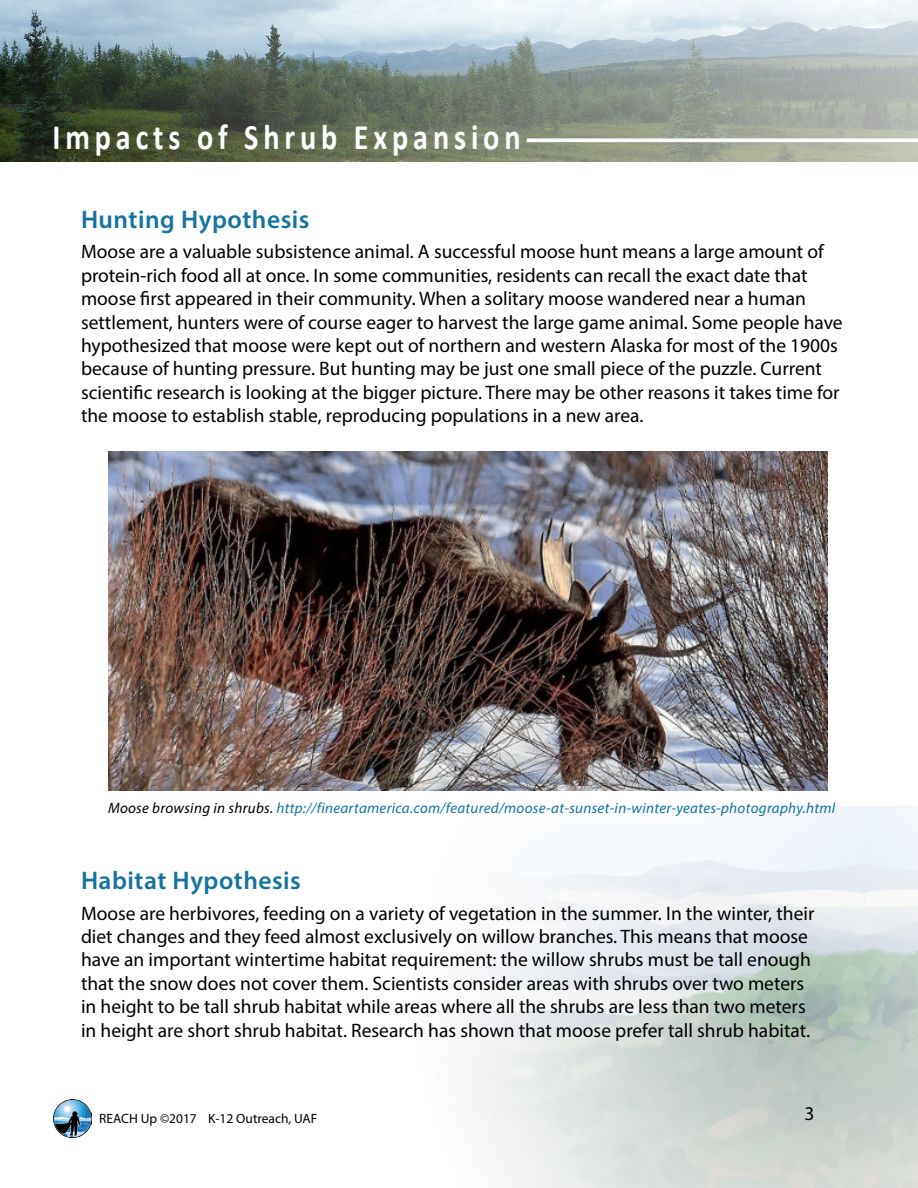
<style>
.page{position:relative;width:918px;height:1188px;background:#fff}
.page>*{position:absolute;margin:0;border:0;box-sizing:border-box;transform-origin:0 0}
.t1{font:700 36px "Calibri";letter-spacing:.16em;color:#fff;scale:.84 1}
.t2{font:600 25.5px "Myriad Pro";letter-spacing:.02em;color:#1672a0}
.t3{font:19.5px/23.4px "Myriad Pro";color:#000}
.t4{font:italic 15px "Myriad Pro";letter-spacing:.02em;color:#1672a1}
.t5{font:13.5px "Myriad Pro";color:#000}
.s1{color:#000}
</style>
<div class="page">
<img style="left:54px;top:1100px;width:38px;height:38px">
<img style="left:0;top:0;width:918px;height:162px">
<svg style="left:527px;top:138px;width:391px;height:4px"></svg>
<img style="left:108px;top:452px;width:720px;height:338px">
<h1 class="t1" style="left:52px;top:114px;width:559px">Impacts of Shrub Expansion</h1>
<h2 class="t2" style="left:81px;top:203px;width:230px">Hunting Hypothesis</h2>
<p class="t3" style="left:81px;top:240px;width:763px">Moose are a valuable subsistence animal. A successful moose hunt means a large amount of protein-rich food all at once. In some communities, residents can recall the exact date that moose first appeared in their community. When a solitary moose wandered near a human settlement, hunters were of course eager to harvest the large game animal. Some people have hypothesized that moose were kept out of northern and western Alaska for most of the 1900s because of hunting pressure. But hunting may be just one small piece of the puzzle. Current scientific research is looking at the bigger picture. There may be other reasons it takes time for the moose to establish stable, reproducing populations in a new area.</p>
<p class="t4" style="left:108px;top:799px;width:729px"><span class="s1">Moose browsing in shrubs.</span> http://fineartamerica.com/featured/moose-at-sunset-in-winter-yeates-photography.html</p>
<h2 class="t2" style="left:81px;top:864px;width:221px">Habitat Hypothesis</h2>
<p class="t3" style="left:81px;top:901px;width:735px">Moose are herbivores, feeding on a variety of vegetation in the summer. In the winter, their diet changes and they feed almost exclusively on willow branches. This means that moose have an important wintertime habitat requirement: the willow shrubs must be tall enough that the snow does not cover them. Scientists consider areas with shrubs over two meters in height to be tall shrub habitat while areas where all the shrubs are less than two meters in height are short shrub habitat. Research has shown that moose prefer tall shrub habitat.</p>
<p class="t5" style="left:99px;top:1110px;width:220px">REACH Up ©2017 K-12 Outreach, UAF</p>
<p class="t3" style="left:805px;top:1101px;width:12px">3</p>
</div>
